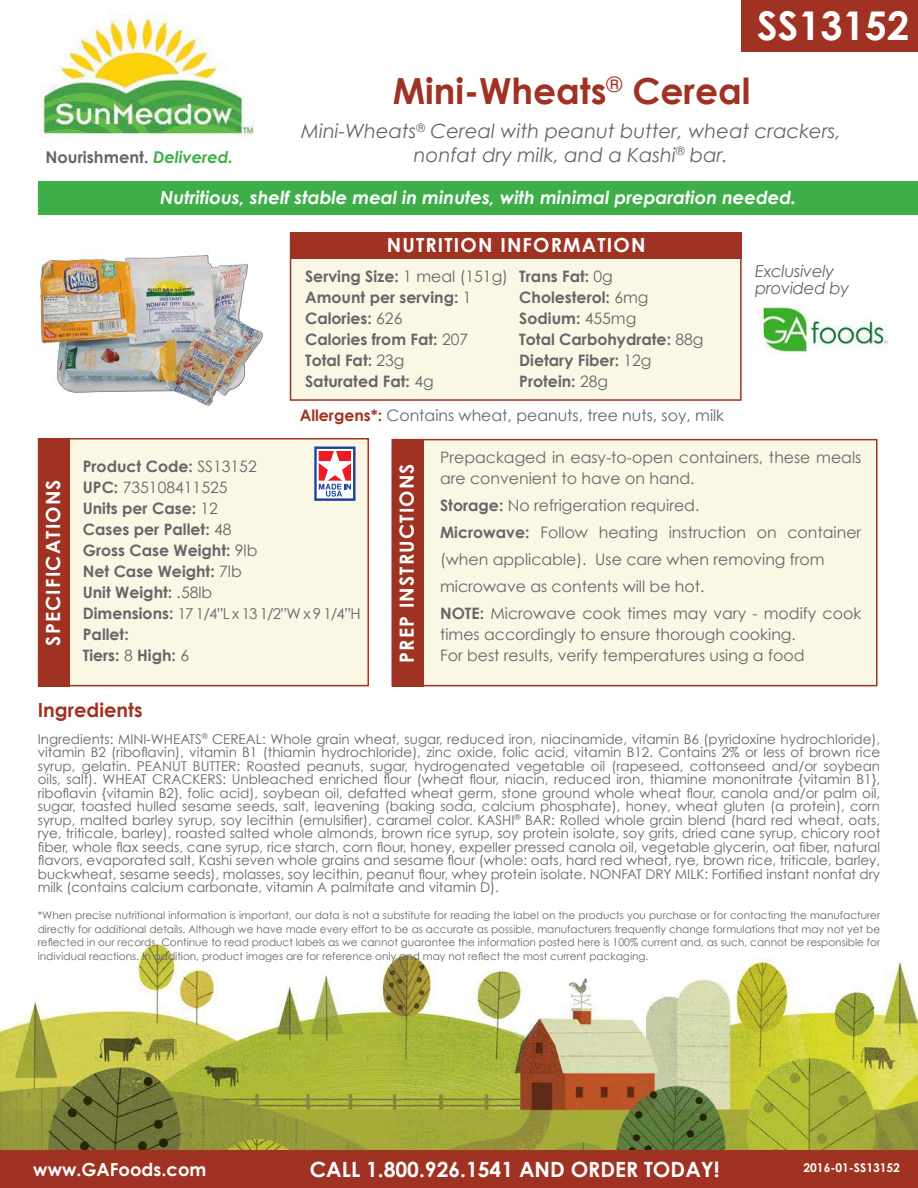
<style>
.page{position:relative;width:918px;height:1188px;background:#fff}
.page>*{position:absolute;margin:0;border:0;box-sizing:border-box;transform-origin:0 0}
.t1{font:700 39.6px "Century Gothic";color:#fff}
.t2{font:700 36px "Century Gothic";color:#a03223}
.t3{font:700 21px "Century Gothic";color:#fff}
.t4{font:italic 19.65px/23.5px "Century Gothic";color:#65666a;text-align:center}
.t5{font:700 19.5px "Century Gothic";letter-spacing:.06em;color:#fff}
.t6{font:700 19.5px "Century Gothic";color:#a03223}
.t7{font:italic 700 18px "Century Gothic";color:#fff}
.t8{font:700 18px "Century Gothic";color:#fff}
.t9{font:italic 16.5px/17.2px "Century Gothic";letter-spacing:-.02em;color:#65666a}
.t10{font:700 16.2px "Century Gothic";color:#65666a}
.t11{font:15.75px/27px "Century Gothic";color:#65666a}
.t12{font:700 15.75px/21px "Century Gothic";color:#65666a}
.t13{font:15px "Century Gothic";color:#65666a}
.t14{font:13.5px/13.5px "Century Gothic";color:#65666a;text-align:justify}
.t15{font:700 12px "Century Gothic";color:#fff}
.t16{font:10.5px/13.5px "Century Gothic";color:#65666a;text-align:justify}
.s1{font-style:italic;color:#3eae49}
.s2{font-weight:400}
.s3{font-weight:700;color:#a03223}
.s4{font-weight:700;font-size:15.75px}
.s5{font-weight:700}
</style>
<div class="page">
<div style="left:392px;top:440px;width:485px;height:246px;background:#faf7e4"></div>
<div style="left:392px;top:439px;width:486px;height:247px;border:2px solid #a03223"></div>
<img style="left:0;top:936px;width:918px;height:214px">
<div style="left:0;top:1150px;width:918px;height:38px;background:#a03223"></div>
<div style="left:291px;top:233px;width:450px;height:167px;background:#faf7e4"></div>
<div style="left:290px;top:232px;width:452px;height:169px;border:2px solid #a03223"></div>
<div style="left:742px;top:0;width:176px;height:51px;background:#a03223"></div>
<img style="left:41px;top:15px;width:213px;height:123px">
<div style="left:291px;top:232px;width:451px;height:27px;background:#a03223"></div>
<div style="left:39px;top:439px;width:329px;height:247px;background:#faf7e4"></div>
<div style="left:38px;top:438px;width:331px;height:248px;border:2px solid #a03223"></div>
<div style="left:38px;top:438px;width:32px;height:248px;background:#a03223"></div>
<div style="left:392px;top:439px;width:31px;height:247px;background:#a03223"></div>
<img style="left:759px;top:306px;width:129px;height:47px">
<div style="left:38px;top:181px;width:880px;height:34px;background:#3eae49"></div>
<svg style="left:314px;top:446px;width:42px;height:55px;background:#c09ab2"></svg>
<img style="left:40px;top:253px;width:223px;height:153px">
<p class="t10" style="left:46px;top:151px;width:189px">Nourishment. <span class="s1">Delivered.</span></p>
<h1 class="t1" style="left:757px;top:11px;width:154px">SS13152</h1>
<h2 class="t2" style="left:393px;top:76px;width:359px">Mini-Wheats<sup>®</sup> Cereal</h2>
<h3 class="t4" style="left:301px;top:121px;width:541px">Mini-Wheats<sup>®</sup> Cereal with peanut butter, wheat crackers, nonfat dry milk, and a Kashi<sup>®</sup> bar.</h3>
<h3 class="t7" style="left:160px;top:191px;width:638px">Nutritious, shelf stable meal in minutes, with minimal preparation needed.</h3>
<h3 class="t5" style="left:46px;top:646px;width:168px;rotate:-90deg">SPECIFICATIONS</h3>
<h3 class="t5" style="left:387px;top:237px;width:260px">NUTRITION INFORMATION</h3>
<p class="t12" style="left:305px;top:267px;width:204px">Serving Size: <span class="s2">1 meal (151g)<br></span>Amount per serving: <span class="s2">1<br></span>Calories: <span class="s2">626<br></span>Calories from Fat: <span class="s2">207<br></span>Total Fat: <span class="s2">23g<br></span>Saturated Fat: <span class="s2">4g</span></p>
<p class="t12" style="left:519px;top:267px;width:186px">Trans Fat: <span class="s2">0g<br></span>Cholesterol: <span class="s2">6mg<br></span>Sodium: <span class="s2">455mg<br></span>Total Carbohydrate: <span class="s2">88g<br></span>Dietary Fiber: <span class="s2">12g<br></span>Protein: <span class="s2">28g</span></p>
<p class="t11" style="left:300px;top:404px;width:426px"><span class="s3">Allergens*:</span> Contains wheat, peanuts, tree nuts, soy, milk</p>
<p class="t9" style="left:755px;top:264px;width:96px">Exclusively provided by</p>
<p class="t12" style="left:83px;top:457px;width:176px">Product Code: <span class="s2">SS13152<br></span>UPC: <span class="s2">735108411525<br></span>Units per Case: <span class="s2">12<br></span>Cases per Pallet: <span class="s2">48<br></span>Gross Case Weight: <span class="s2">9lb<br></span>Net Case Weight: <span class="s2">7lb<br></span>Unit Weight: <span class="s2">.58lb</span></p>
<p class="t13" style="left:83px;top:604px;width:279px"><span class="s4">Dimensions:</span> 17 1/4”L x 13 1/2”W x 9 1/4”H</p>
<p class="t12" style="left:83px;top:625px;width:108px">Pallet:<br>Tiers: <span class="s2">8</span> High: <span class="s2">6</span></p>
<h3 class="t5" style="left:399px;top:663px;width:201px;rotate:-90deg">PREP INSTRUCTIONS</h3>
<p class="t11" style="left:440px;top:446px;width:423px;line-height:21px">Prepackaged in easy-to-open containers, these meals are convenient to have on hand.</p>
<p class="t11" style="left:440px;top:491px;width:423px"><span class="s5">Storage:</span> No refrigeration required.<br><span class="s5">Microwave:</span> Follow heating instruction on container (when applicable). Use care when removing from microwave as contents will be hot.<br><span class="s5">NOTE:</span> Microwave cook times may vary - modify cook</p>
<p class="t11" style="left:440px;top:623px;width:366px;line-height:21px">times accordingly to ensure thorough cooking.<br>For best results, verify temperatures using a food</p>
<h3 class="t6" style="left:38px;top:702px;width:106px">Ingredients</h3>
<p class="t14" style="left:38px;top:733px;width:844px">Ingredients: MINI-WHEATS<sup>®</sup> CEREAL: Whole grain wheat, sugar, reduced iron, niacinamide, vitamin B6 (pyridoxine hydrochloride), vitamin B2 (ribolavin), vitamin B1 (thiamin hydrochloride), zinc oxide, folic acid, vitamin B12. Contains 2% or less of brown rice syrup, gelatin. PEANUT BUTTER: Roasted peanuts, sugar, hydrogenated vegetable oil (rapeseed, cottonseed and/or soybean oils, salt). WHEAT CRACKERS: Unbleached enriched lour (wheat lour, niacin, reduced iron, thiamine mononitrate {vitamin B1}, ribolavin {vitamin B2}, folic acid), soybean oil, defatted wheat germ, stone ground whole wheat lour, canola and/or palm oil, sugar, toasted hulled sesame seeds, salt, leavening (baking soda, calcium phosphate), honey, wheat gluten (a protein), corn syrup, malted barley syrup, soy lecithin (emulsiier), caramel color. KASHI<sup>®</sup> BAR: Rolled whole grain blend (hard red wheat, oats, rye, triticale, barley), roasted salted whole almonds, brown rice syrup, soy protein isolate, soy grits, dried cane syrup, chicory root iber, whole lax seeds, cane syrup, rice starch, corn lour, honey, expeller pressed canola oil, vegetable glycerin, oat iber, natural lavors, evaporated salt, Kashi seven whole grains and sesame lour (whole: oats, hard red wheat, rye, brown rice, triticale, barley, buckwheat, sesame seeds), molasses, soy lecithin, peanut lour, whey protein isolate. NONFAT DRY MILK: Fortiied instant nonfat dry milk (contains calcium carbonate, vitamin A palmitate and vitamin D).</p>
<p class="t16" style="left:38px;top:908px;width:844px">*When precise nutritional information is important, our data is not a substitute for reading the label on the products you purchase or for contacting the manufacturer directly for additional details. Although we have made every effort to be as accurate as possible, manufacturers frequently change formulations that may not yet be relected in our records. Continue to read product labels as we cannot guarantee the information posted here is 100% current and, as such, cannot be responsible for individual reactions. In addition, product images are for reference only and may not relect the most current packaging.</p>
<h3 class="t8" style="left:33px;top:1162px;width:175px">www.GAFoods.com</h3>
<h3 class="t3" style="left:310px;top:1161px;width:411px">CALL 1.800.926.1541 AND ORDER TODAY!</h3>
<p class="t15" style="left:804px;top:1163px;width:98px">2016-01-SS13152</p>
</div>
